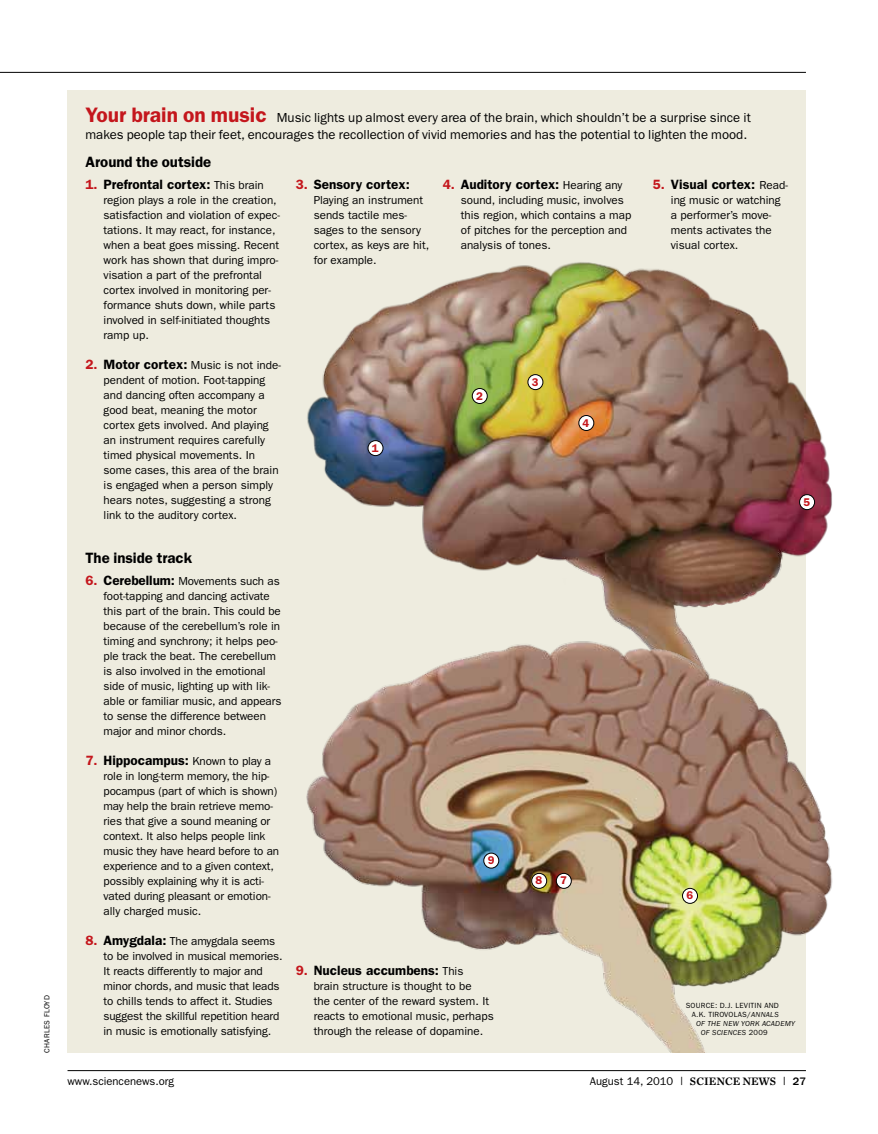
<style>
.page{position:relative;width:878px;height:1134px;background:#fff}
.page>*{position:absolute;margin:0;border:0;box-sizing:border-box;transform-origin:0 0}
.t1{font:600 15px "ITC Franklin Gothic Std";color:#000}
.t2{font:600 13.5px "ITC Franklin Gothic Std";color:#000}
.t3{font:13.2px/18px "ITC Franklin Gothic Std";color:#000}
.t4{font:11.7px/15px "ITC Franklin Gothic Std";color:#000}
.t5{font:11.25px "ITC Franklin Gothic Std";color:#000}
.t6{font:600 11.25px "ITC Franklin Gothic Std";color:#c4161c}
.t7{font:7.5px/9px "ITC Franklin Gothic Std";letter-spacing:.03em;color:#000}
.t8{font:italic 7.5px "ITC Franklin Gothic Std";letter-spacing:.03em;color:#000}
.s1{font-weight:600;font-size:21px;color:#c4161c}
.s2{color:#c4161c}
.s3{font-weight:400;font-size:11.7px}
.s4{font-weight:600;font-size:13.5px;color:#c4161c}
.s5{font-weight:600;font-size:13.5px}
.s6{font-style:italic}
.s7{font-style:normal}
.s8{font-family:"Chronicle Text G1 Semi"}
.s9{font-weight:500}
</style>
<div class="page">
<hr style="left:68px;top:1070px;width:738px;height:1px;background:#000">
<hr style="left:0;top:72px;width:806px;height:1px;background:#000">
<div style="left:68px;top:90px;width:738px;height:963px;background:#eeecdf"></div>
<img style="left:307px;top:262px;width:525px;height:374px">
<img style="left:306px;top:636px;width:527px;height:417px">
<div style="left:472px;top:388px;width:15px;height:16px;background:#fff;border-radius:50%"></div>
<div style="left:472px;top:388px;width:15px;height:16px;border:1px solid #000;border-radius:50%"></div>
<div style="left:483px;top:853px;width:15px;height:15px;background:#fff;border-radius:50%"></div>
<div style="left:483px;top:853px;width:16px;height:15px;border:1px solid #000;border-radius:50%"></div>
<div style="left:531px;top:873px;width:15px;height:15px;background:#fff;border-radius:50%"></div>
<div style="left:531px;top:873px;width:16px;height:16px;border:1px solid #000;border-radius:50%"></div>
<div style="left:556px;top:873px;width:15px;height:15px;background:#fff;border-radius:50%"></div>
<div style="left:556px;top:873px;width:15px;height:16px;border:1px solid #000;border-radius:50%"></div>
<div style="left:682px;top:888px;width:15px;height:15px;background:#fff;border-radius:50%"></div>
<div style="left:682px;top:888px;width:16px;height:16px;border:1px solid #000;border-radius:50%"></div>
<div style="left:368px;top:441px;width:15px;height:15px;background:#fff;border-radius:50%"></div>
<div style="left:367px;top:440px;width:16px;height:16px;border:1px solid #000;border-radius:50%"></div>
<div style="left:528px;top:375px;width:15px;height:15px;background:#fff;border-radius:50%"></div>
<div style="left:527px;top:374px;width:16px;height:16px;border:1px solid #000;border-radius:50%"></div>
<div style="left:579px;top:416px;width:15px;height:14px;background:#fff;border-radius:50%"></div>
<div style="left:578px;top:415px;width:16px;height:16px;border:1px solid #000;border-radius:50%"></div>
<div style="left:799px;top:495px;width:15px;height:15px;background:#fff;border-radius:50%"></div>
<div style="left:799px;top:494px;width:15px;height:16px;border:1px solid #000;border-radius:50%"></div>
<p class="t7" style="left:43px;top:1053px;width:58px;rotate:-90deg">charles floyd</p>
<p class="t3" style="left:85px;top:108px;width:666px"><span class="s1">Your brain on music</span> M usic lights up almost every area of the brain, which shouldn’t be a surprise since it makes people tap their feet, encourages the recollection of vivid memories and has the potential to lighten the mood.</p>
<p class="t2" style="left:86px;top:176px;width:180px"><span class="s2">1.</span> Prefrontal cortex: <span class="s3">This brain</span></p>
<p class="t4" style="left:103px;top:193px;width:178px">region plays a role in the creation, satisfaction and violation of expec&shy;tations. It may react, for instance, when a beat goes missing. Recent work has shown that during impro&shy;visation a part of the prefrontal cortex involved in monitoring per&shy;formance shuts down, while parts involved in self-initiated thoughts ramp up.</p>
<p class="t4" style="left:104px;top:358px;width:179px;text-indent:-18px"><span class="s4">2.</span> <span class="s5">Motor cortex:</span> M usic is not inde&shy;pendent of motion. Foot-tapping and dancing often accompany a good beat, meaning the motor cortex gets involved. And playing an instrument requires carefully timed physical movements. I n some cases, this area of the brain is engaged when a person simply hears notes, suggesting a strong link to the auditory cortex.</p>
<p class="t1" style="left:86px;top:152px;width:127px">Around the outside</p>
<p class="t2" style="left:296px;top:176px;width:116px"><span class="s2">3.</span> Sensory cortex:</p>
<p class="t4" style="left:314px;top:193px;width:117px">Playing an instrument sends tactile mes&shy;sages to the sensory cortex, as keys are hit, for example.</p>
<p class="t2" style="left:442px;top:176px;width:181px"><span class="s2">4.</span> Auditory cortex: <span class="s3">H earing any</span></p>
<p class="t4" style="left:461px;top:193px;width:172px">sound, including music, involves this region, which contains a map of pitches for the perception and analysis of tones.</p>
<p class="t2" style="left:652px;top:176px;width:137px"><span class="s2">5.</span> Visual cortex: <span class="s3">Read-</span></p>
<p class="t4" style="left:670px;top:193px;width:111px">ing music or watching a performer’s move&shy;ments activates the visual cortex.</p>
<p class="t6" style="left:531px;top:375px;width:8px">3</p>
<p class="t6" style="left:476px;top:389px;width:8px">2</p>
<p class="t6" style="left:582px;top:416px;width:8px">4</p>
<p class="t6" style="left:372px;top:441px;width:8px">1</p>
<p class="t6" style="left:803px;top:495px;width:8px">5</p>
<p class="t1" style="left:86px;top:548px;width:108px">The inside track</p>
<p class="t4" style="left:104px;top:574px;width:180px;text-indent:-18px"><span class="s4">6.</span> <span class="s5">Cerebellum:</span> Movements such as foot-tapping and dancing activate this part of the brain. This could be because of the cerebellum’s role in timing and synchrony; it helps peo&shy;ple track the beat. The cerebellum is also involved in the emotional side of music, lighting up with lik&shy;able or familiar music, and appears to sense the difference between major and minor chords.</p>
<p class="t2" style="left:86px;top:752px;width:187px"><span class="s2">7.</span> Hippocampus: <span class="s3">Known to play a</span></p>
<p class="t4" style="left:104px;top:769px;width:177px">role in long-term memory, the hip&shy;pocampus (part of which is shown) may help the brain retrieve memo&shy;ries that give a sound meaning or context. It also helps people link music they have heard before to an experience and to a given context, possibly explaining why it is acti&shy;vated during pleasant or emotion&shy;ally charged music.</p>
<p class="t4" style="left:103px;top:934px;width:181px;text-indent:-18px"><span class="s4">8.</span> <span class="s5">Amygdala:</span> The amygdala seems to be involved in musical memories.<br>It reacts differently to major and minor chords, and music that leads to chills tends to affect it. Studies suggest the skillful repetition heard in music is emotionally satisfying.</p>
<p class="t6" style="left:487px;top:854px;width:8px">9</p>
<p class="t2" style="left:296px;top:962px;width:169px"><span class="s2">9.</span> Nucleus accumbens: <span class="s3">This</span></p>
<p class="t4" style="left:313px;top:979px;width:181px">brain structure is thought to be<br>the center of the reward system. It reacts to emotional music, perhaps through the release of dopamine.</p>
<p class="t6" style="left:535px;top:874px;width:8px">8</p>
<p class="t6" style="left:560px;top:874px;width:8px">7</p>
<p class="t6" style="left:686px;top:889px;width:8px">6</p>
<p class="t7" style="left:691px;top:1001px;width:88px;text-indent:-6px">Source: D.J. Levitin and<br>A.K. Tirovolas/<span class="s6">ANN</span></p>
<p class="t8" style="left:765px;top:1010px;width:13px">ALS</p>
<p class="t8" style="left:696px;top:1019px;width:100px">OF THE NEW YORK ACADEMY</p>
<p class="t8" style="left:700px;top:1028px;width:68px">OF SCIENCES <span class="s7">2009</span></p>
<p class="t5" style="left:68px;top:1074px;width:108px">www.sciencenews.org</p>
<p class="t5" style="left:589px;top:1074px;width:218px">August 14, 2010 <sup>|</sup> <span class="s8">SCIENCE NEWS</span> <sup>|</sup> <span class="s9">27</span></p>
</div>
